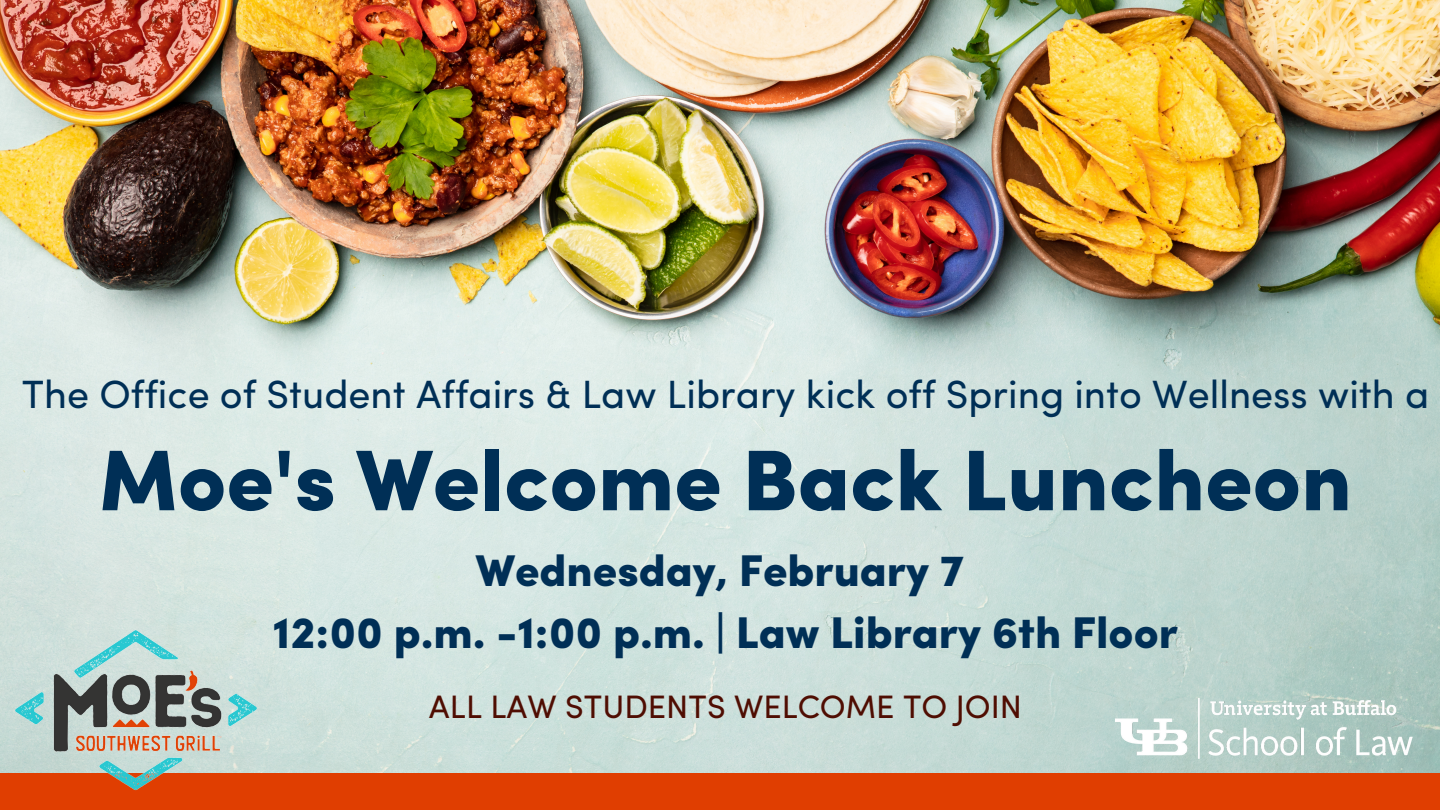
<style>
.page{position:relative;width:1440px;height:810px;background:#fff}
.page>*{position:absolute;margin:0;border:0;box-sizing:border-box;transform-origin:0 0}
.t1{font:900 86.25px "Sofia Pro";color:#002f56}
.t2{font:900 44.5px "Sofia Pro";color:#002f56}
.t3{font:39.5px "Sofia Pro";color:#002f56}
.t4{font:32.5px "Sofia Pro";color:#4f0d02}
</style>
<div class="page">
<img style="left:0;top:0;width:1440px;height:773px">
<img style="left:1116px;top:699px;width:296px;height:60px">
<div style="left:0;top:773px;width:1440px;height:37px;background:#e03e01"></div>
<img style="left:9px;top:624px;width:257px;height:167px">
<p class="t3" style="left:22px;top:378px;width:1409px">The Office of Student Affairs &amp; Law Library kick off Spring into Wellness with a</p>
<p class="t1" style="left:99px;top:446px;width:1254px">Moe's Welcome Back Luncheon</p>
<p class="t2" style="left:476px;top:553px;width:490px">Wednesday, February 7</p>
<p class="t2" style="left:273px;top:614px;width:907px">12:00 p.m. -1:00 p.m. | Law Library 6th Floor</p>
<p class="t4" style="left:429px;top:693px;width:595px">ALL LAW STUDENTS WELCOME TO JOIN</p>
</div>
